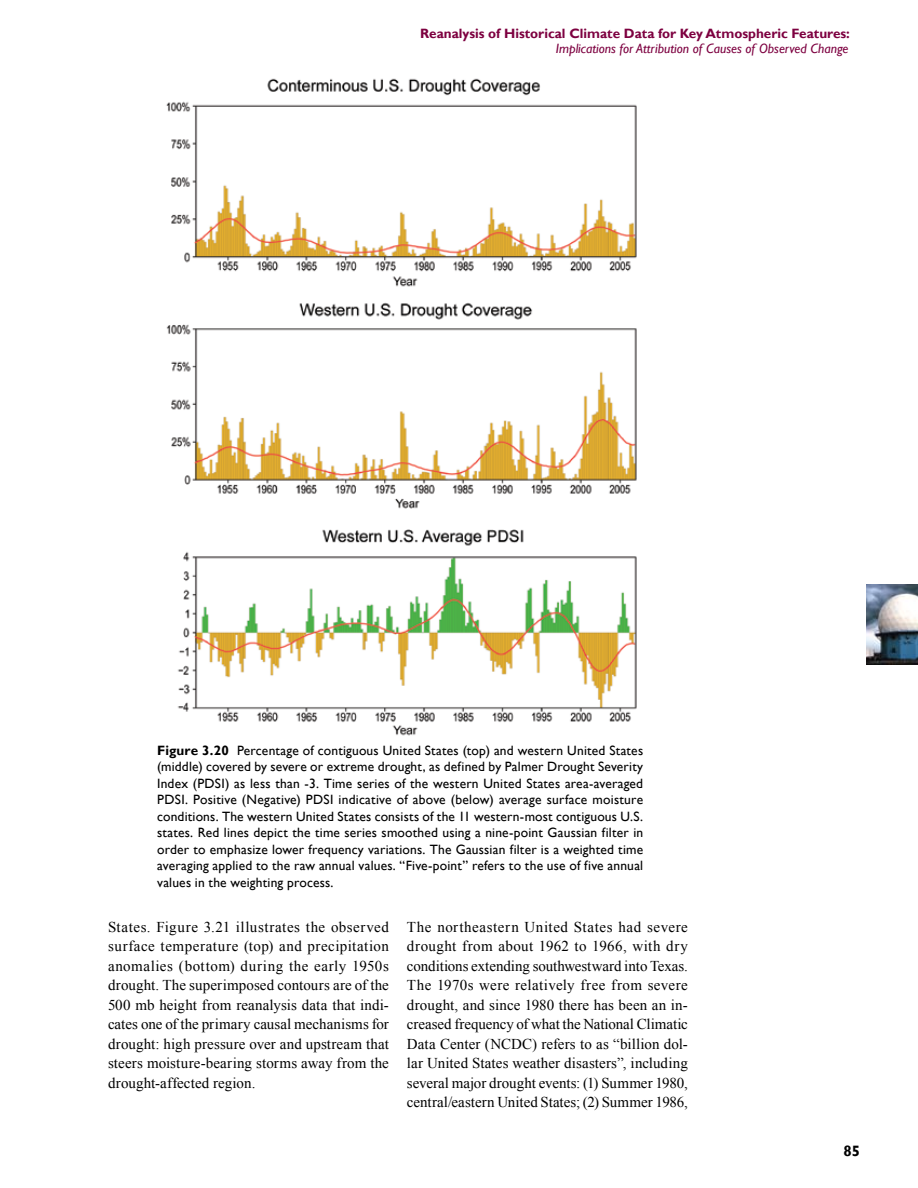
<style>
.page{position:relative;width:918px;height:1188px;background:#fff}
.page>*{position:absolute;margin:0;border:0;box-sizing:border-box;transform-origin:0 0}
.t1{font:15px/19.5px "Times New Roman";letter-spacing:.005em;color:#000;text-align:justify}
.t2{font:700 15px "Gill Sans";color:#000}
.t3{font:13.5px/16.5px "Gill Sans";letter-spacing:.015em;color:#000;text-align:justify}
.t4{font:700 13.5px "Gill Sans";color:#7d0040}
.t5{font:italic 13.5px "Gill Sans";color:#7d0040}
.s1{font-weight:700}
</style>
<div class="page">
<img style="left:866px;top:585px;width:52px;height:79px">
<img style="left:166px;top:78px;width:471px;height:658px">
<p class="t4" style="left:420px;top:26px;width:431px">Reanalysis of Historical Climate Data for Key Atmospheric Features:</p>
<p class="t5" style="left:556px;top:41px;width:294px">Implications for Attribution of Causes of Observed Change</p>
<p class="t3" style="left:157px;top:742px;width:488px"><span class="s1">Figure 3.20</span> Percentage of contiguous United States (top) and western United States (middle) covered by severe or extreme drought, as defined by Palmer Drought Severity Index (PDSI) as less than -3. Time series of the western United States area-averaged PDSI. Positive (Negative) PDSI indicative of above (below) average surface moisture conditions. The western United States consists of the 11 western-most contiguous U.S. states. Red lines depict the time series smoothed using a nine-point Gaussian filter in order to emphasize lower frequency variations. The Gaussian filter is a weighted time averaging applied to the raw annual values. “Five-point” refers to the use of five annual values in the weighting process.</p>
<p class="t1" style="left:108px;top:917px;width:282px">States. Figure 3.21 illustrates the observed surface temperature (top) and precipitation anomalies (bottom) during the early 1950s drought. The superimposed contours are of the 500 mb height from reanalysis data that indi&shy;cates one of the primary causal mechanisms for drought: high pressure over and upstream that steers moisture-bearing storms away from the drought-affected region.</p>
<p class="t1" style="left:407px;top:917px;width:282px">The northeastern United States had severe drought from about 1962 to 1966, with dry conditions extending southwestward into Texas.<br>The 1970s were relatively free from severe drought, and since 1980 there has been an in&shy;creased frequency of what the National Climatic Data Center (NCDC) refers to as “billion dol&shy;lar United States weather disasters”, including several major drought events: (1) Summer 1980, central/eastern United States; (2) Summer 1986,</p>
<p class="t2" style="left:843px;top:1142px;width:18px">85</p>
</div>
